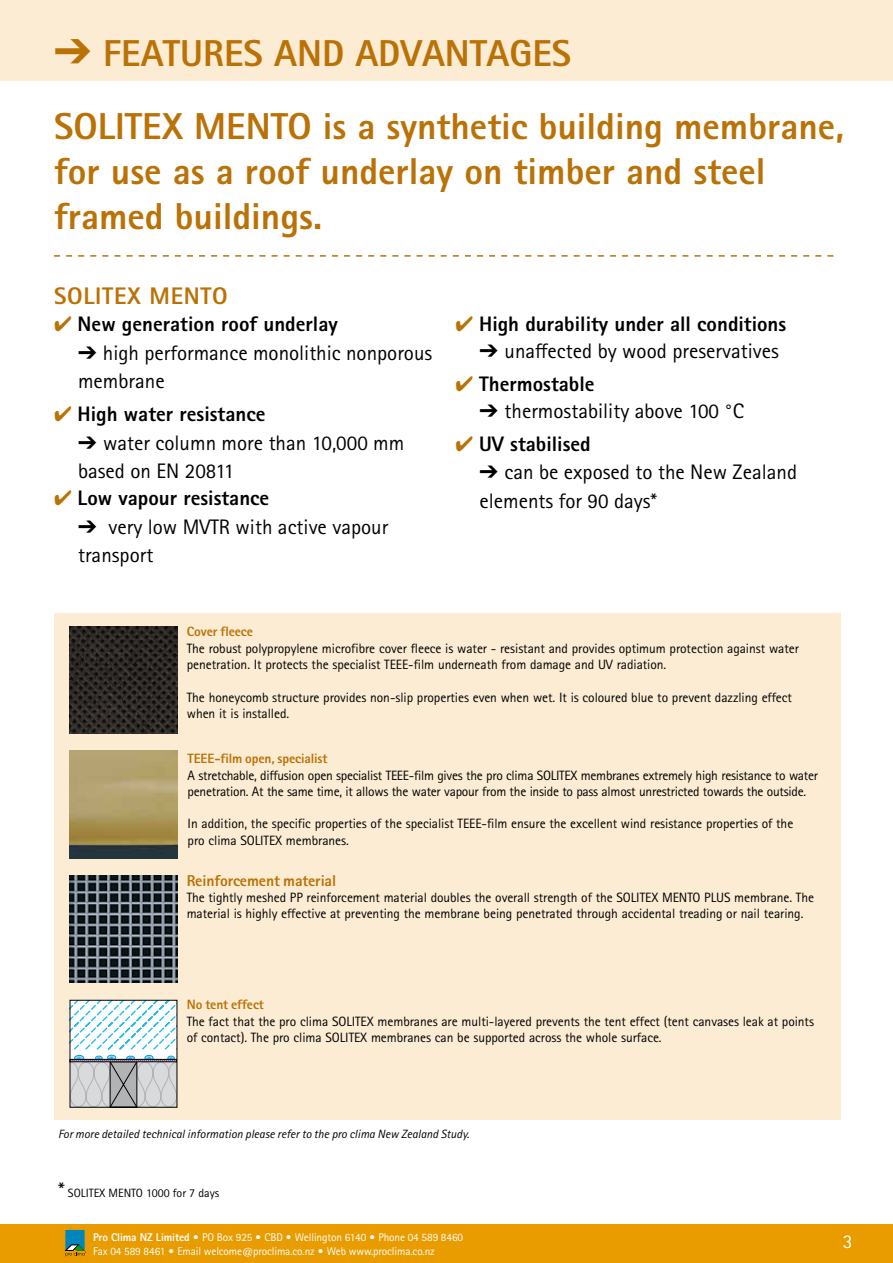
<style>
.page{position:relative;width:893px;height:1263px;background:#fff}
.page>*{position:absolute;margin:0;border:0;box-sizing:border-box;transform-origin:0 0}
.t1{font:800 37.5px/73.3px "Rotis Sans Serif Pro";color:#ba7206}
.t2{font:800 24px "Rotis Sans Serif Pro";letter-spacing:.03em;color:#ba7206}
.t3{font:21px/28.5px "Rotis Sans Serif Pro";color:#000}
.t4{font:800 21px "Rotis Sans Serif Pro";color:#000}
.t5{font:19.5px "Rotis Sans Serif Pro";color:#fff}
.t6{font:800 15.75px "Rotis Sans Serif Pro";letter-spacing:-.01em;color:#ba7206}
.t7{font:13.5px/16.2px "Rotis Sans Serif Pro";letter-spacing:-.005em;color:#000}
.t8{font:800 13.5px "Rotis Sans Serif Pro";letter-spacing:-.01em;color:#ba7206}
.t9{font:italic 12px "Rotis Sans Serif Pro";color:#000}
.t10{font:12px "Rotis Sans Serif Pro";color:#000}
.t11{font:11.25px/13.5px "Rotis Sans Serif Pro";letter-spacing:-.01em;color:#fff}
.s1{color:#ba7206}
.s2{font-size:21px}
.s3{font-weight:800}
</style>
<div class="page">
<div style="left:0;top:1224px;width:893px;height:39px;background:#e89c00"></div>
<div style="left:0;top:0;width:893px;height:81px;background:#fbecd3"></div>
<svg style="left:54px;top:255px;width:779px;height:2px"></svg>
<div style="left:54px;top:613px;width:786px;height:506px;background:#fbecd3"></div>
<img style="left:70px;top:751px;width:107px;height:107px">
<img style="left:70px;top:875px;width:107px;height:108px">
<img style="left:70px;top:626px;width:107px;height:108px">
<svg style="left:72px;top:1002px;width:103px;height:103px;background:#cddade"></svg>
<svg style="left:65px;top:1230px;width:21px;height:26px"></svg>
<h1 class="t1" style="left:54px;top:16px;width:792px">➔ FEATURES AND ADVANTAGES<br>SOLITEX MENTO is a synthetic building membrane,</h1>
<h1 class="t1" style="left:54px;top:149px;width:713px;line-height:45px">for use as a roof underlay on timber and steel framed buildings.</h1>
<h2 class="t2" style="left:54px;top:281px;width:175px">SOLITEX MENTO</h2>
<h3 class="t4" style="left:54px;top:311px;width:285px"><span class="s1">✔</span> New generation roof underlay</h3>
<h3 class="t3" style="left:78px;top:339px;width:356px">➔ high performance monolithic nonporous membrane</h3>
<h3 class="t4" style="left:54px;top:401px;width:213px"><span class="s1">✔</span> High water resistance</h3>
<h3 class="t3" style="left:78px;top:429px;width:328px">➔ water column more than 10,000 mm based on EN 20811</h3>
<h3 class="t4" style="left:54px;top:485px;width:217px"><span class="s1">✔</span> Low vapour resistance</h3>
<h3 class="t3" style="left:78px;top:513px;width:312px">➔ very low MVTR with active vapour transport</h3>
<h3 class="t4" style="left:455px;top:310px;width:332px"><span class="s1">✔</span> High durability under all conditions</h3>
<h3 class="t3" style="left:479px;top:336px;width:301px">➔ unaffected by wood preservatives</h3>
<h3 class="t4" style="left:455px;top:370px;width:141px"><span class="s1">✔</span> Thermostable</h3>
<h3 class="t3" style="left:479px;top:396px;width:266px">➔ thermostability above 100 °C</h3>
<h3 class="t4" style="left:455px;top:430px;width:137px"><span class="s1">✔</span> UV stabilised</h3>
<h3 class="t3" style="left:479px;top:458px;width:319px">➔ can be exposed to the New Zealand elements for 90 days*</h3>
<p class="t8" style="left:187px;top:623px;width:68px">Cover fleece</p>
<p class="t7" style="left:187px;top:640px;width:614px">The robust polypropylene microfibre cover fleece is water - resistant and provides optimum protection against water penetration. It protects the specialist TEEE-film underneath from damage and UV radiation.</p>
<p class="t7" style="left:187px;top:689px;width:607px">The honeycomb structure provides non-slip properties even when wet. It is coloured blue to prevent dazzling effect when it is installed.</p>
<p class="t8" style="left:188px;top:750px;width:141px">TEEE-film open, specialist</p>
<p class="t7" style="left:188px;top:767px;width:632px">A stretchable, diffusion open specialist TEEE-film gives the pro clima SOLITEX membranes extremely high resistance to water penetration. At the same time, it allows the water vapour from the inside to pass almost unrestricted towards the outside.</p>
<p class="t7" style="left:188px;top:816px;width:607px">In addition, the specific properties of the specialist TEEE-film ensure the excellent wind resistance properties of the pro clima SOLITEX membranes.</p>
<p class="t6" style="left:187px;top:870px;width:151px">Reinforcement material</p>
<p class="t7" style="left:187px;top:890px;width:629px">The tightly meshed PP reinforcement material doubles the overall strength of the SOLITEX MENTO PLUS membrane. The material is highly effective at preventing the membrane being penetrated through accidental treading or nail tearing.</p>
<p class="t8" style="left:187px;top:996px;width:79px">No tent effect</p>
<p class="t7" style="left:187px;top:1013px;width:629px">The fact that the pro clima SOLITEX membranes are multi-layered prevents the tent effect (tent canvases leak at points of contact). The pro clima SOLITEX membranes can be supported across the whole surface.</p>
<p class="t9" style="left:58px;top:1127px;width:413px">For more detailed technical information please refer to the pro clima New Zealand Study.</p>
<p class="t10" style="left:58px;top:1185px;width:163px"><span class="s2">*</span> SOLITEX MENTO 1000 for 7 days</p>
<p class="t11" style="left:93px;top:1231px;width:372px"><span class="s3">Pro Clima NZ Limited •</span> PO Box 925 <span class="s3">•</span> CBD <span class="s3">•</span> Wellington 6140 <span class="s3">•</span> Phone 04 589 8460<br>Fax 04 589 8461 <span class="s3">•</span> Email welcome@proclima.co.nz <span class="s3">•</span> Web www.proclima.co.nz</p>
<h3 class="t5" style="left:843px;top:1230px;width:11px">3</h3>
</div>
